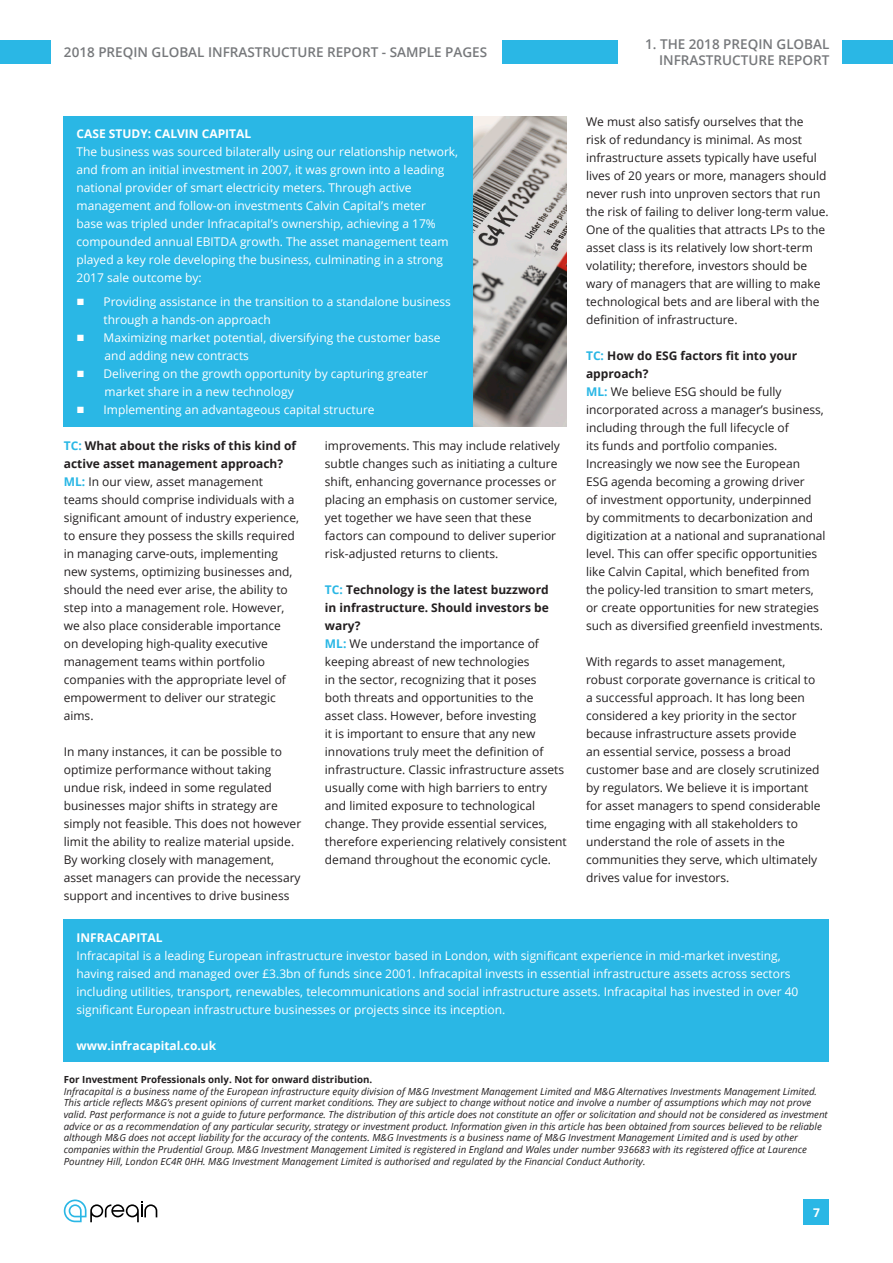
<style>
.page{position:relative;width:893px;height:1263px;background:#fff}
.page>*{position:absolute;margin:0;border:0;box-sizing:border-box;transform-origin:0 0}
.Strapline_Text_Right{font:600 13.5px "Open Sans";color:#76787b}
.Strapline_Text_Left{font:600 13.5px "Open Sans";color:#76787b}
.t1{font:12px/18px "Open Sans";color:#231f20}
.t2{font:12px/18px "Open Sans";color:#fff}
.t3{font:700 12px/18px "Open Sans";color:#231f20}
.Page_Number{font:700 12px "Open Sans";color:#fff}
.Table_Source{font:italic 9.75px/11.7px "Open Sans";color:#231f20}
.Table_Source-2{font:700 9.75px "Open Sans";color:#231f20}
.s1{font-family:"Arial";font-size:13.5px}
.s2{color:#2ab7e5}
.s3{font-weight:700;color:#2ab7e5}
</style>
<div class="page">
<div style="left:0;top:40px;width:893px;height:24px;background:#2ab7e5"></div>
<svg style="left:64px;top:1199px;width:93px;height:23px"></svg>
<div style="left:804px;top:1199px;width:25px;height:26px;background:#2ab7e5"></div>
<div style="left:51px;top:37px;width:451px;height:30px;background:#fff"></div>
<div style="left:64px;top:919px;width:765px;height:143px;background:#2ab7e5"></div>
<div style="left:64px;top:117px;width:503px;height:310px;background:#2ab7e5"></div>
<img style="left:473px;top:117px;width:94px;height:310px">
<div style="left:618px;top:37px;width:224px;height:30px;background:#fff"></div>
<p class="Strapline_Text_Left" style="left:64px;top:43px;width:425px">2018 PREQIN GLOBAL INFRASTRUCTURE REPORT - SAMPLE PAGES</p>
<p class="Strapline_Text_Right" style="left:645px;top:35px;width:186px">1. THE 2018 PREQIN GLOBAL</p>
<p class="Strapline_Text_Right" style="left:659px;top:51px;width:172px">INFRASTRUCTURE REPORT</p>
<p class="Strapline_Text_Right" style="left:723px;top:43px;width:108px">4. FUNDRAISING</p>
<p class="Page_Number" style="left:77px;top:126px;width:176px">CASE STUDY: CALVIN CAPITAL</p>
<p class="t2" style="left:77px;top:143px;width:383px">The business was sourced bilaterally using our relationship network, and from an initial investment in 2007, it was grown into a leading national provider of smart electricity meters. Through active management and follow-on investments Calvin Capital’s meter<br>base was tripled under Infracapital’s ownership, achieving a 17% compounded annual EBITDA growth. The asset management team played a key role developing the business, culminating in a strong</p>
<p class="t2" style="left:77px;top:269px;width:127px">2017 sale outcome by:</p>
<p class="t2" style="left:104px;top:292px;width:349px;text-indent:-27px"><span class="s1">■</span> Providing assistance in the transition to a standalone business through a hands-on approach</p>
<p class="t2" style="left:77px;top:328px;width:365px"><span class="s1">■</span> Maximizing market potential, diversifying the customer base</p>
<p class="t2" style="left:105px;top:346px;width:146px">and adding new contracts</p>
<p class="t2" style="left:77px;top:364px;width:353px"><span class="s1">■</span> Delivering on the growth opportunity by capturing greater</p>
<p class="t2" style="left:105px;top:382px;width:191px">market share in a new technology</p>
<p class="t2" style="left:77px;top:400px;width:300px"><span class="s1">■</span> Implementing an advantageous capital structure</p>
<p class="t3" style="left:64px;top:436px;width:234px"><span class="s2">TC:</span> What about the risks of this kind of active asset management approach?</p>
<p class="t1" style="left:64px;top:472px;width:237px"><span class="s3">ML:</span> In our view, asset management teams should comprise individuals with a significant amount of industry experience, to ensure they possess the skills required in managing carve-outs, implementing new systems, optimizing businesses and, should the need ever arise, the ability to step into a management role. However, we also place considerable importance<br>on developing high-quality executive management teams within portfolio companies with the appropriate level of empowerment to deliver our strategic aims.</p>
<p class="t1" style="left:64px;top:742px;width:239px">In many instances, it can be possible to optimize performance without taking undue risk, indeed in some regulated businesses major shifts in strategy are simply not feasible. This does not however limit the ability to realize material upside.<br>By working closely with management, asset managers can provide the necessary support and incentives to drive business</p>
<p class="t1" style="left:325px;top:436px;width:237px">improvements. This may include relatively subtle changes such as initiating a culture shift, enhancing governance processes or placing an emphasis on customer service, yet together we have seen that these factors can compound to deliver superior risk-adjusted returns to clients.</p>
<p class="t3" style="left:325px;top:580px;width:225px;text-align:justify"><span class="s2">TC:</span> Technology is the latest buzzword in infrastructure. Should investors be wary?</p>
<p class="t1" style="left:325px;top:634px;width:243px"><span class="s3">ML:</span> We understand the importance of keeping abreast of new technologies<br>in the sector, recognizing that it poses<br>both threats and opportunities to the<br>asset class. However, before investing<br>it is important to ensure that any new innovations truly meet the definition of infrastructure. Classic infrastructure assets usually come with high barriers to entry and limited exposure to technological change. They provide essential services, therefore experiencing relatively consistent demand throughout the economic cycle.</p>
<p class="t1" style="left:586px;top:112px;width:244px">We must also satisfy ourselves that the<br>risk of redundancy is minimal. As most infrastructure assets typically have useful lives of 20 years or more, managers should never rush into unproven sectors that run the risk of failing to deliver long-term value.<br>One of the qualities that attracts LPs to the asset class is its relatively low short-term volatility; therefore, investors should be wary of managers that are willing to make technological bets and are liberal with the definition of infrastructure.</p>
<p class="t3" style="left:586px;top:346px;width:213px"><span class="s2">TC:</span> How do ESG factors fit into your approach?</p>
<p class="t1" style="left:586px;top:382px;width:241px"><span class="s3">ML:</span> We believe ESG should be fully incorporated across a manager’s business, including through the full lifecycle of<br>its funds and portfolio companies.<br>Increasingly we now see the European<br>ESG agenda becoming a growing driver<br>of investment opportunity, underpinned by commitments to decarbonization and digitization at a national and supranational level. This can offer specific opportunities like Calvin Capital, which benefited from the policy-led transition to smart meters, or create opportunities for new strategies such as diversified greenfield investments.</p>
<p class="t1" style="left:586px;top:652px;width:236px">With regards to asset management, robust corporate governance is critical to a successful approach. It has long been considered a key priority in the sector because infrastructure assets provide<br>an essential service, possess a broad customer base and are closely scrutinized by regulators. We believe it is important for asset managers to spend considerable time engaging with all stakeholders to understand the role of assets in the communities they serve, which ultimately drives value for investors.</p>
<p class="Page_Number" style="left:77px;top:929px;width:87px">INFRACAPITAL</p>
<p class="t2" style="left:77px;top:946px;width:723px">Infracapital is a leading European infrastructure investor based in London, with significant experience in mid-market investing, having raised and managed over £3.3bn of funds since 2001. Infracapital invests in essential infrastructure assets across sectors including utilities, transport, renewables, telecommunications and social infrastructure assets. Infracapital has invested in over 40 significant European infrastructure businesses or projects since its inception.</p>
<p class="Page_Number" style="left:77px;top:1037px;width:141px">www.infracapital.co.uk</p>
<p class="Table_Source-2" style="left:64px;top:1072px;width:310px">For Investment Professionals only. Not for onward distribution.</p>
<p class="Table_Source" style="left:64px;top:1085px;width:765px">Infracapital is a business name of the European infrastructure equity division of M&amp;G Investment Management Limited and M&amp;G Alternatives Investments Management Limited.<br>This article reflects M&amp;G’s present opinions of current market conditions. They are subject to change without notice and involve a number of assumptions which may not prove valid. Past performance is not a guide to future performance. The distribution of this article does not constitute an offer or solicitation and should not be considered as investment advice or as a recommendation of any particular security, strategy or investment product. Information given in this article has been obtained from sources believed to be reliable although M&amp;G does not accept liability for the accuracy of the contents. M&amp;G Investments is a business name of M&amp;G Investment Management Limited and is used by other companies within the Prudential Group. M&amp;G Investment Management Limited is registered in England and Wales under number 936683 with its registered office at Laurence Pountney Hill, London EC4R 0HH. M&amp;G Investment Management Limited is authorised and regulated by the Financial Conduct Authority.</p>
<p class="Page_Number" style="left:813px;top:1204px;width:8px">7</p>
</div>
